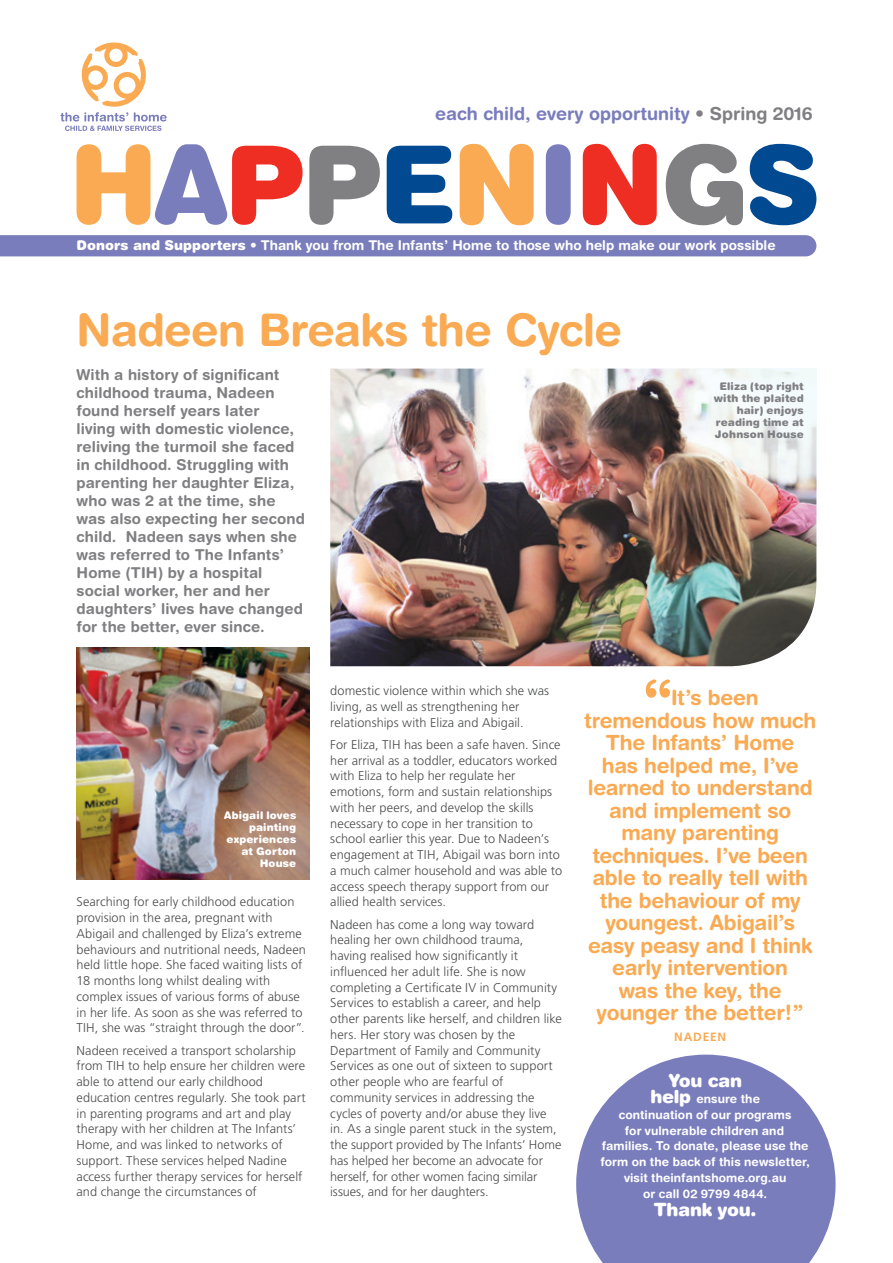
<style>
.page{position:relative;width:893px;height:1263px;background:#fff}
.page>*{position:absolute;margin:0;border:0;box-sizing:border-box;transform-origin:0 0}
.destaque{font:700 60px "Helvetica Rounded";color:#f9aa53}
.titulo_grande{font:700 45px "Helvetica Rounded";letter-spacing:-.015em;color:#f9aa53}
.destaque-2{font:700 21px "Helvetica Rounded";letter-spacing:-.01em;color:#f9aa53}
.t1{font:700 18px "Helvetica Rounded";color:#7a7dbc}
.textos_caixas_destaq{font:900 18px "Helvetica Rounded";letter-spacing:-.02em;color:#fff}
.entrada{font:700 15px/18px "Helvetica Rounded";letter-spacing:.01em;color:#808083}
.t2{font:700 13.5px "Helvetica Rounded";color:#fff}
.texto{font:300 12.75px/15.8px "Frutiger";letter-spacing:.005em;color:#4b4c4d}
.textos_caixas_destaq-2{font:700 12px/15.8px "Helvetica Rounded";letter-spacing:.005em;color:#fff;text-align:center}
.destaque-3{font:700 12px "Frutiger";letter-spacing:.065em;color:#f9aa53}
.legenda{font:900 10.5px/12px "Helvetica Rounded";letter-spacing:.01em;color:#808083;text-align:right}
.legenda-2{font:900 10.5px/12px "Helvetica Rounded";letter-spacing:.01em;color:#fff;text-align:right}
.s1{color:#808083}
.s2{font-weight:900}
.s3{font-weight:900;font-size:18px}
</style>
<div class="page">
<img style="left:330px;top:369px;width:486px;height:297px">
<img style="left:604px;top:369px;width:212px;height:212px">
<svg style="left:750px;top:144px;width:66px;height:81px"></svg>
<svg style="left:666px;top:144px;width:77px;height:81px"></svg>
<svg style="left:583px;top:144px;width:74px;height:81px"></svg>
<svg style="left:546px;top:144px;width:25px;height:81px;background:#8487c1"></svg>
<svg style="left:460px;top:144px;width:74px;height:81px"></svg>
<svg style="left:387px;top:146px;width:65px;height:77px"></svg>
<svg style="left:309px;top:146px;width:71px;height:79px"></svg>
<svg style="left:77px;top:144px;width:226px;height:81px"></svg>
<div style="left:0;top:235px;width:816px;height:21px;background:#7a7dbc"></div>
<svg style="left:60px;top:43px;width:107px;height:88px"></svg>
<svg style="left:576px;top:1054px;width:260px;height:209px;fill:#7a7dbc"></svg>
<img style="left:77px;top:647px;width:232px;height:233px">
<p class="t1" style="left:435px;top:102px;width:379px">each child, every opportunity <span class="s1">• Spring 2016</span></p>
<p class="t2" style="left:77px;top:237px;width:701px"><span class="s2">Donors and Supporters</span> • Thank you from The Infants’ Home to those who help make our work possible</p>
<p class="titulo_grande" style="left:77px;top:302px;width:547px">Nadeen Breaks the Cycle</p>
<p class="entrada" style="left:77px;top:366px;width:230px">With a history of significant childhood trauma, Nadeen found herself years later<br>living with domestic violence, reliving the turmoil she faced in childhood. Struggling with parenting her daughter Eliza, who was 2 at the time, she was also expecting her second child. Nadeen says when she was referred to The Infants’<br>Home (TIH) by a hospital social worker, her and her daughters’ lives have changed for the better, ever since.</p>
<p class="legenda" style="left:714px;top:380px;width:91px">Eliza (top right with the plaited hair) enjoys reading time at<br>Johnson House</p>
<p class="legenda-2" style="left:224px;top:809px;width:73px">Abigail loves painting experiences at Gorton<br>House</p>
<p class="texto" style="left:77px;top:894px;width:231px">Searching for early childhood education provision in the area, pregnant with Abigail and challenged by Eliza’s extreme behaviours and nutritional needs, Nadeen held little hope. She faced waiting lists of 18 months long whilst dealing with complex issues of various forms of abuse in her life. As soon as she was referred to TIH, she was “straight through the door”.</p>
<p class="texto" style="left:77px;top:1042px;width:231px">Nadeen received a transport scholarship from TIH to help ensure her children were able to attend our early childhood education centres regularly. She took part in parenting programs and art and play therapy with her children at The Infants’ Home, and was linked to networks of support. These services helped Nadine access further therapy services for herself and change the circumstances of</p>
<p class="texto" style="left:330px;top:683px;width:220px">domestic violence within which she was living, as well as strengthening her relationships with Eliza and Abigail.</p>
<p class="texto" style="left:330px;top:737px;width:233px">For Eliza, TIH has been a safe haven. Since her arrival as a toddler, educators worked with Eliza to help her regulate her emotions, form and sustain relationships with her peers, and develop the skills necessary to cope in her transition to school earlier this year. Due to Nadeen’s engagement at TIH, Abigail was born into a much calmer household and was able to access speech therapy support from our allied health services.</p>
<p class="texto" style="left:330px;top:916px;width:233px">Nadeen has come a long way toward healing her own childhood trauma, having realised how significantly it influenced her adult life. She is now completing a Certificate IV in Community Services to establish a career, and help other parents like herself, and children like hers. Her story was chosen by the Department of Family and Community Services as one out of sixteen to support other people who are fearful of community services in addressing the cycles of poverty and/or abuse they live in. As a single parent stuck in the system, the support provided by The Infants’ Home has helped her become an advocate for herself, for other women facing similar issues, and for her daughters.</p>
<p class="destaque" style="left:642px;top:666px;width:34px">“</p>
<p class="destaque-2" style="left:671px;top:685px;width:89px">It’s been</p>
<p class="destaque-2" style="left:584px;top:708px;width:234px">tremendous how much</p>
<p class="destaque-2" style="left:606px;top:730px;width:190px">The Infants’ Home</p>
<p class="destaque-2" style="left:602px;top:753px;width:198px">has helped me, I’ve</p>
<p class="destaque-2" style="left:588px;top:775px;width:226px">learned to understand</p>
<p class="destaque-2" style="left:609px;top:798px;width:183px">and implement so</p>
<p class="destaque-2" style="left:621px;top:820px;width:159px">many parenting</p>
<p class="destaque-2" style="left:592px;top:843px;width:217px">techniques. I’ve been</p>
<p class="destaque-2" style="left:592px;top:865px;width:217px">able to really tell with</p>
<p class="destaque-2" style="left:600px;top:888px;width:202px">the behaviour of my</p>
<p class="destaque-2" style="left:605px;top:910px;width:191px">youngest. Abigail’s</p>
<p class="destaque-2" style="left:588px;top:933px;width:226px">easy peasy and I think</p>
<p class="destaque-2" style="left:612px;top:955px;width:177px">early intervention</p>
<p class="destaque-2" style="left:619px;top:978px;width:165px">was the key, the</p>
<p class="destaque-2" style="left:597px;top:1000px;width:209px">younger the better!”</p>
<p class="destaque-3" style="left:674px;top:1030px;width:54px">NADEEN</p>
<p class="textos_caixas_destaq" style="left:668px;top:1069px;width:75px">You can</p>
<p class="textos_caixas_destaq-2" style="left:600px;top:1091px;width:211px"><span class="s3">help</span> ensure the<br>continuation of our programs<br>for vulnerable children and families. To donate, please use the form on the back of this newsletter, visit theinfantshome.org.au<br>or call 02 9799 4844.</p>
<p class="textos_caixas_destaq" style="left:654px;top:1198px;width:104px">Thank you.</p>
</div>
